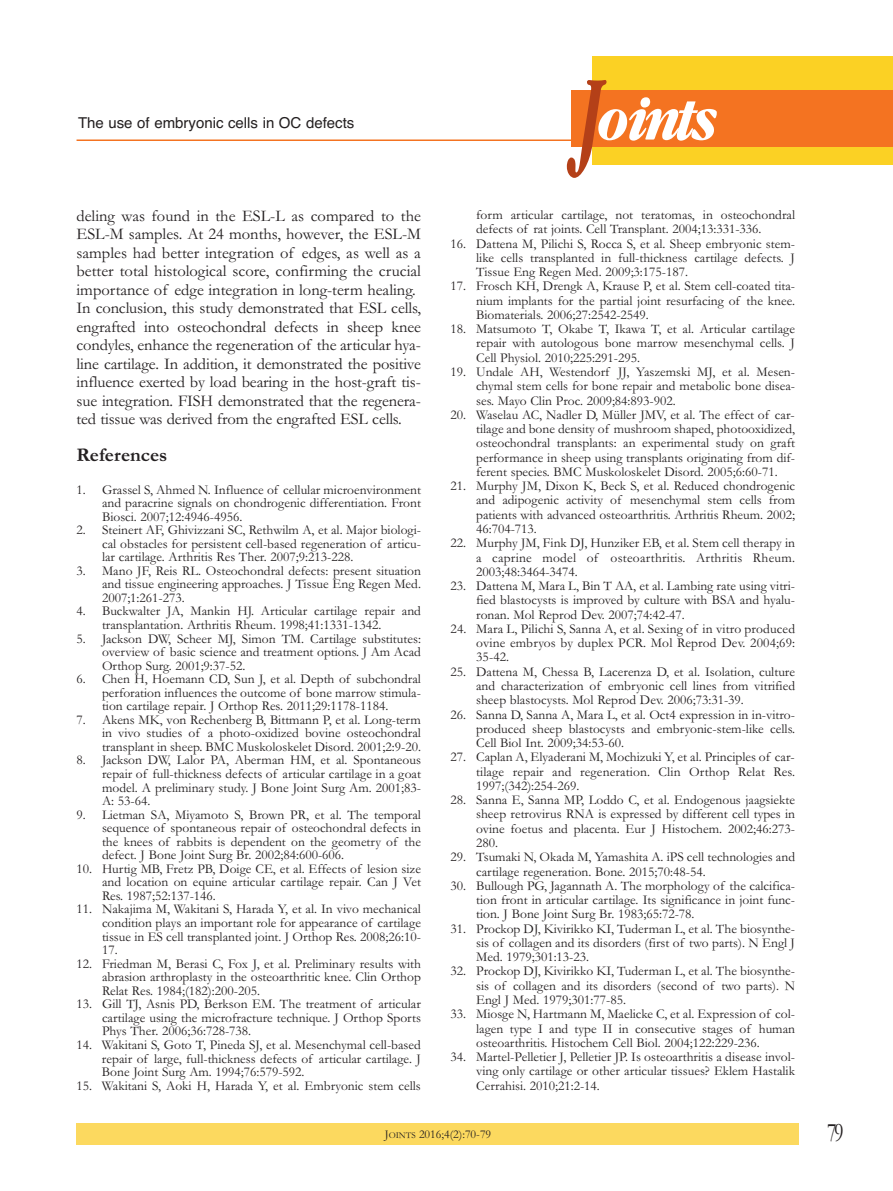
<style>
.page{position:relative;width:893px;height:1191px;background:#fff}
.page>*{position:absolute;margin:0;border:0;box-sizing:border-box;transform-origin:0 0}
.t1{font:italic 700 55.8px "Garamond Cond";letter-spacing:-.085em;color:#fff}
.t2{font:27px "Garamond";color:#231f20;scale:.75 1}
.t3{font:700 19.5px "Garamond";color:#231f20}
.t4{font:16.5px/18.5px "Garamond";letter-spacing:-.01em;color:#231f20}
.t5{font:15px "Helvetica";color:#231f20}
.t6{font:13.5px/14.2px "Garamond";color:#231f20;text-align:justify}
.t7{font:12px "Garamond";color:#231f20}
.s1{font-size:99.9px;color:#b44018}
.s2{font-size:9px}
</style>
<div class="page">
<div style="left:77px;top:1123px;width:722px;height:22px;background:#fcd95f"></div>
<hr style="left:77px;top:139px;width:640px;height:2px;background:#f47321">
<div style="left:592px;top:56px;width:301px;height:108px;background:#fbd124"></div>
<div style="left:571px;top:91px;width:322px;height:56px;background:#f47321"></div>
<p class="t5" style="left:78px;top:114px;width:278px">the use of embryonic cells in OC defects</p>
<p class="t4" style="left:77px;top:206px;width:346px">deling was found in the EsL-L as compared to the EsL-M samples. At 24 months, however, the EsL-M samples had better integration of edges, as well as a better total histological score, confirming the crucial importance of edge integration in long-term healing. in conclusion, this study demonstrated that EsL cells, engrafted into osteochondral defects in sheep knee condyles, enhance the regeneration of the articular hya&shy;line cartilage. in addition, it demonstrated the positive influence exerted by load bearing in the host-graft tis&shy;sue integration. FisH demonstrated that the regenera&shy;ted tissue was derived from the engrafted EsL cells.</p>
<h3 class="t3" style="left:77px;top:443px;width:92px">References</h3>
<p class="t6" style="left:102px;top:482px;width:320px;line-height:13.5px;text-indent:-26px">1. Grassel s, Ahmed n. influence of cellular microenvironment and paracrine signals on chondrogenic differentiation. Front Biosci. 2007;12:4946-4956.</p>
<p class="t6" style="left:102px;top:523px;width:320px;line-height:13.5px;text-indent:-26px">2. steinert AF, Ghivizzani sC, Rethwilm A, et al. Major biologi&shy;cal obstacles for persistent cell-based regeneration of articu&shy;lar cartilage. Arthritis Res ther. 2007;9:213-228.</p>
<p class="t6" style="left:102px;top:563px;width:320px;line-height:13.5px;text-indent:-26px">3. Mano JF, Reis RL. osteochondral defects: present situation and tissue engineering approaches. J tissue Eng Regen Med.<br>2007;1:261-273.</p>
<p class="t6" style="left:102px;top:604px;width:320px;line-height:13.5px;text-indent:-26px">4. Buckwalter JA, Mankin HJ. Articular cartilage repair and transplantation. Arthritis Rheum. 1998;41:1331-1342.</p>
<p class="t6" style="left:102px;top:631px;width:320px;line-height:13.5px;text-indent:-26px">5. Jackson DW, scheer MJ, simon tM. Cartilage substitutes: overview of basic science and treatment options. J Am Acad orthop surg. 2001;9:37-52.</p>
<p class="t6" style="left:102px;top:672px;width:320px;line-height:13.5px;text-indent:-26px">6. Chen H, Hoemann CD, sun J, et al. Depth of subchondral perforation influences the outcome of bone marrow stimula&shy;tion cartilage repair. J orthop Res. 2011;29:1178-1184.</p>
<p class="t6" style="left:102px;top:712px;width:320px;line-height:13.5px;text-indent:-26px">7. Akens MK, von Rechenberg B, Bittmann P, et al. Long-term in vivo studies of a photo-oxidized bovine osteochondral transplant in sheep. BMC Muskoloskelet Disord. 2001;2:9-20.</p>
<p class="t6" style="left:102px;top:753px;width:320px;line-height:13.5px;text-indent:-26px">8. Jackson DW, Lalor PA, Aberman HM, et al. spontaneous repair of full-thickness defects of articular cartilage in a goat model. A preliminary study. J Bone Joint surg Am. 2001;83- A: 53-64.</p>
<p class="t6" style="left:102px;top:807px;width:320px;line-height:13.5px;text-indent:-26px">9. Lietman sA, Miyamoto s, Brown PR, et al. the temporal sequence of spontaneous repair of osteochondral defects in the knees of rabbits is dependent on the geometry of the defect. J Bone Joint surg Br. 2002;84:600-606.</p>
<p class="t6" style="left:102px;top:861px;width:320px;line-height:13.5px;text-indent:-26px">10. Hurtig MB, Fretz PB, Doige CE, et al. Effects of lesion size and location on equine articular cartilage repair. Can J Vet Res. 1987;52:137-146.</p>
<p class="t6" style="left:102px;top:902px;width:320px;line-height:13.5px;text-indent:-26px">11. nakajima M, Wakitani s, Harada Y, et al. in vivo mechanical condition plays an important role for appearance of cartilage tissue in Es cell transplanted joint. J orthop Res. 2008;26:10- 17.</p>
<p class="t6" style="left:102px;top:956px;width:320px;line-height:13.5px;text-indent:-26px">12. Friedman M, Berasi C, Fox J, et al. Preliminary results with abrasion arthroplasty in the osteoarthritic knee. Clin orthop Relat Res. 1984;(182):200-205.</p>
<p class="t6" style="left:102px;top:997px;width:320px;line-height:13.5px;text-indent:-26px">13. Gill tJ, Asnis PD, Berkson EM. the treatment of articular cartilage using the microfracture technique. J orthop sports Phys ther. 2006;36:728-738.</p>
<p class="t6" style="left:102px;top:1037px;width:320px;line-height:13.5px;text-indent:-25px">14. Wakitani s, Goto t, Pineda sJ, et al. Mesenchymal cell-based repair of large, full-thickness defects of articular cartilage. J Bone Joint surg Am. 1994;76:579-592.</p>
<p class="t6" style="left:76px;top:1077px;width:346px">15. Wakitani s, Aoki H, Harada Y, et al. Embryonic stem cells</p>
<h1 class="t1" style="left:574px;top:88px;width:140px"><span class="s1">J</span>oints</h1>
<p class="t6" style="left:476px;top:207px;width:320px">form articular cartilage, not teratomas, in osteochondral defects of rat joints. Cell transplant. 2004;13:331-336.</p>
<p class="t6" style="left:476px;top:236px;width:320px;text-indent:-26px">16. Dattena M, Pilichi s, Rocca s, et al. sheep embryonic stem&shy;like cells transplanted in full-thickness cartilage defects. J tissue Eng Regen Med. 2009;3:175-187.</p>
<p class="t6" style="left:476px;top:278px;width:320px;text-indent:-26px">17. Frosch KH, Drengk A, Krause P, et al. stem cell-coated tita&shy;nium implants for the partial joint resurfacing of the knee.<br>Biomaterials. 2006;27:2542-2549.</p>
<p class="t6" style="left:476px;top:321px;width:320px;text-indent:-26px">18. Matsumoto t, okabe t, ikawa t, et al. Articular cartilage repair with autologous bone marrow mesenchymal cells. J Cell Physiol. 2010;225:291-295.</p>
<p class="t6" style="left:476px;top:364px;width:320px;text-indent:-26px">19. Undale AH, Westendorf JJ, Yaszemski MJ, et al. Mesen&shy;chymal stem cells for bone repair and metabolic bone disea&shy;ses. Mayo Clin Proc. 2009;84:893-902.</p>
<p class="t6" style="left:476px;top:407px;width:320px;text-indent:-26px">20. Waselau AC, nadler D, Müller JMV, et al. the effect of car&shy;tilage and bone density of mushroom shaped, photooxidized, osteochondral transplants: an experimental study on graft performance in sheep using transplants originating from dif&shy;ferent species. BMC Muskoloskelet Disord. 2005;6:60-71.</p>
<p class="t6" style="left:476px;top:478px;width:320px;text-indent:-26px">21. Murphy JM, Dixon K, Beck s, et al. Reduced chondrogenic and adipogenic activity of mesenchymal stem cells from patients with advanced osteoarthritis. Arthritis Rheum. 2002; 46:704-713.</p>
<p class="t6" style="left:476px;top:535px;width:320px;text-indent:-26px">22. Murphy JM, Fink DJ, Hunziker EB, et al. stem cell therapy in a caprine model of osteoarthritis. Arthritis Rheum.<br>2003;48:3464-3474.</p>
<p class="t6" style="left:476px;top:578px;width:320px;text-indent:-26px">23. Dattena M, Mara L, Bin t AA, et al. Lambing rate using vitri&shy;fied blastocysts is improved by culture with BsA and hyalu&shy;ronan. Mol Reprod Dev. 2007;74:42-47.</p>
<p class="t6" style="left:476px;top:621px;width:320px;text-indent:-26px">24. Mara L, Pilichi s, sanna A, et al. sexing of in vitro produced ovine embryos by duplex PCR. Mol Reprod Dev. 2004;69:<br>35-42.</p>
<p class="t6" style="left:476px;top:664px;width:320px;text-indent:-26px">25. Dattena M, Chessa B, Lacerenza D, et al. isolation, culture and characterization of embryonic cell lines from vitrified sheep blastocysts. Mol Reprod Dev. 2006;73:31-39.</p>
<p class="t6" style="left:476px;top:706px;width:320px;text-indent:-26px">26. sanna D, sanna A, Mara L, et al. oct4 expression in in-vitro&shy;produced sheep blastocysts and embryonic-stem-like cells.<br>Cell Biol int. 2009;34:53-60.</p>
<p class="t6" style="left:476px;top:749px;width:320px;text-indent:-26px">27. Caplan A, Elyaderani M, Mochizuki Y, et al. Principles of car&shy;tilage repair and regeneration. Clin orthop Relat Res.<br>1997;(342):254-269.</p>
<p class="t6" style="left:476px;top:792px;width:320px;text-indent:-26px">28. sanna E, sanna MP, Loddo C, et al. Endogenous jaagsiekte sheep retrovirus RnA is expressed by different cell types in ovine foetus and placenta. Eur J Histochem. 2002;46:273- 280.</p>
<p class="t6" style="left:476px;top:849px;width:320px;text-indent:-26px">29. tsumaki n, okada M, Yamashita A. iPs cell technologies and cartilage regeneration. Bone. 2015;70:48-54.</p>
<p class="t6" style="left:476px;top:878px;width:320px;text-indent:-26px">30. Bullough PG, Jagannath A. the morphology of the calcifica&shy;tion front in articular cartilage. its significance in joint func&shy;tion. J Bone Joint surg Br. 1983;65:72-78.</p>
<p class="t6" style="left:476px;top:920px;width:320px;text-indent:-26px">31. Prockop DJ, Kivirikko Ki, tuderman L, et al. the biosynthe&shy;sis of collagen and its disorders (first of two parts). n Engl J Med. 1979;301:13-23.</p>
<p class="t6" style="left:476px;top:963px;width:320px;text-indent:-26px">32. Prockop DJ, Kivirikko Ki, tuderman L, et al. the biosynthe&shy;sis of collagen and its disorders (second of two parts). n Engl J Med. 1979;301:77-85.</p>
<p class="t6" style="left:476px;top:1006px;width:320px;text-indent:-26px">33. Miosge n, Hartmann M, Maelicke C, et al. Expression of col&shy;lagen type i and type ii in consecutive stages of human osteoarthritis. Histochem Cell Biol. 2004;122:229-236.</p>
<p class="t6" style="left:476px;top:1049px;width:320px;text-indent:-26px">34. Martel-Pelletier J, Pelletier JP. is osteoarthritis a disease invol&shy;ving only cartilage or other articular tissues? Eklem Hastalik Cerrahisi. 2010;21:2-14.</p>
<p class="t7" style="left:385px;top:1126px;width:108px">J<span class="s2">oints</span> 2016;4(2):70-79</p>
<h2 class="t2" style="left:827px;top:1116px;width:24px">79</h2>
</div>
